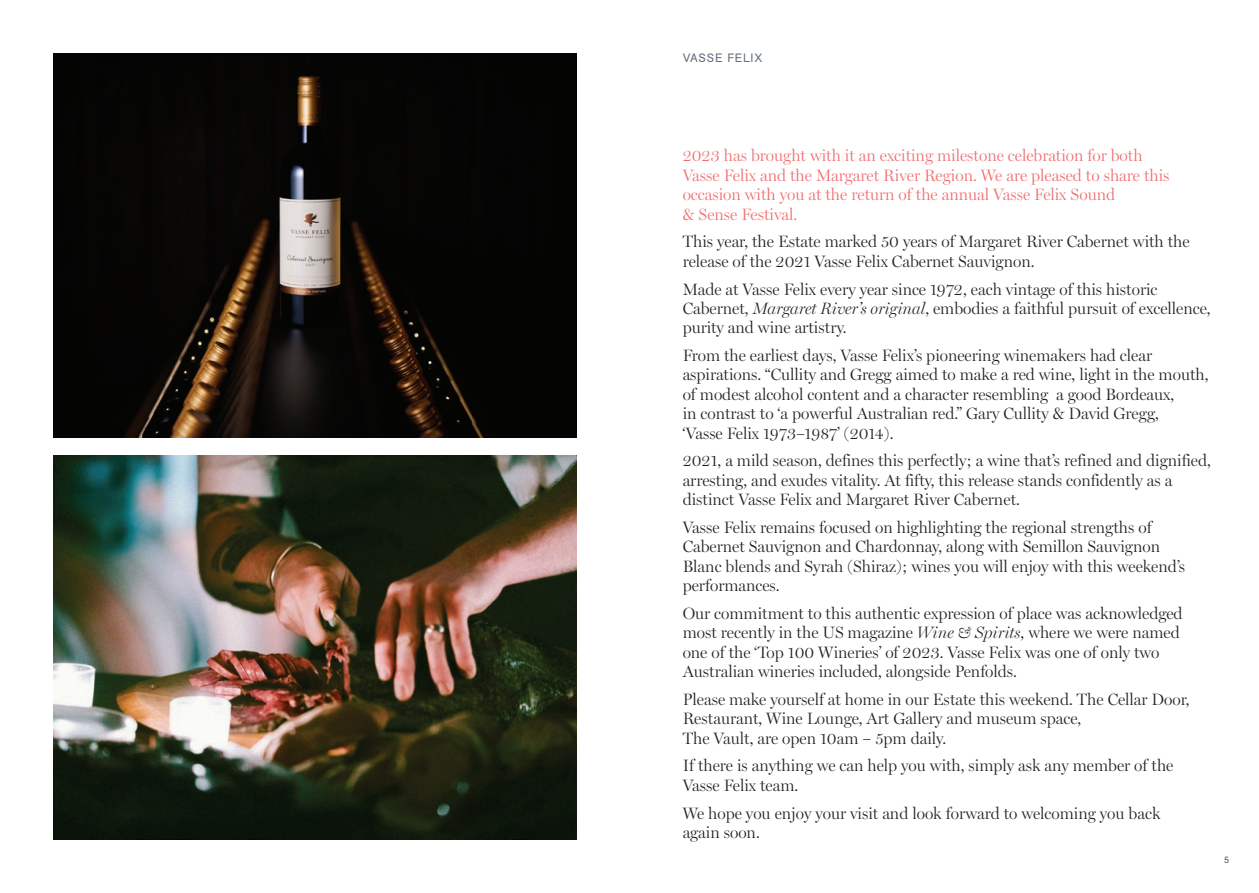
<style>
.page{position:relative;width:1259px;height:893px;background:#fff}
.page>*{position:absolute;margin:0;border:0;box-sizing:border-box;transform-origin:0 0}
.t1{font:300 16.5px/19.4px "Miller Display";color:#231f20}
.t2{font:300 16.5px/19.4px "Miller Display";color:#f16c6e}
.t3{font:12px "AG Book Std";letter-spacing:.07em;color:#65717f}
.t4{font:300 9px "AG Book Std";color:#231f20}
.s1{font-style:italic}
</style>
<div class="page">
<img style="left:53px;top:53px;width:523px;height:385px">
<img style="left:53px;top:455px;width:523px;height:385px">
<p class="t3" style="left:683px;top:51px;width:81px">VASSE FELIX</p>
<p class="t2" style="left:682px;top:146px;width:488px">2023 has brought with it an exciting milestone celebration for both Vasse Felix and the Margaret River Region. We are pleased to share this occasion with you at the return of the annual Vasse Felix Sound<br>&amp; Sense Festival.</p>
<p class="t1" style="left:682px;top:232px;width:508px">This year, the Estate marked 50 years of Margaret River Cabernet with the release of the 2021 Vasse Felix Cabernet Sauvignon.</p>
<p class="t1" style="left:682px;top:279px;width:529px">Made at Vasse Felix every year since 1972, each vintage of this historic<br>Cabernet, <span class="s1">Margaret River’s original</span>, embodies a faithful pursuit of excellence, purity and wine artistry.</p>
<p class="t1" style="left:682px;top:346px;width:527px">From the earliest days, Vasse Felix’s pioneering winemakers had clear aspirations. “Cullity and Gregg aimed to make a red wine, light in the mouth, of modest alcohol content and a character resembling a good Bordeaux,<br>in contrast to ‘a powerful Australian red.” Gary Cullity &amp; David Gregg,<br>‘Vasse Felix 1973–1987’ (2014).</p>
<p class="t1" style="left:682px;top:451px;width:530px">2021, a mild season, defines this perfectly; a wine that’s refined and dignified, arresting, and exudes vitality. At fifty, this release stands confidently as a distinct Vasse Felix and Margaret River Cabernet.</p>
<p class="t1" style="left:682px;top:517px;width:504px">Vasse Felix remains focused on highlighting the regional strengths of Cabernet Sauvignon and Chardonnay, along with Semillon Sauvignon Blanc blends and Syrah (Shiraz); wines you will enjoy with this weekend’s performances.</p>
<p class="t1" style="left:682px;top:603px;width:501px">Our commitment to this authentic expression of place was acknowledged most recently in the US magazine <span class="s1">Wine &amp; Spirits</span>, where we were named one of the ‘Top 100 Wineries’ of 2023. Vasse Felix was one of only two Australian wineries included, alongside Penfolds.</p>
<p class="t1" style="left:682px;top:689px;width:508px">Please make yourself at home in our Estate this weekend. The Cellar Door,<br>Restaurant, Wine Lounge, Art Gallery and museum space,<br>The Vault, are open 10am – 5pm daily.</p>
<p class="t1" style="left:682px;top:756px;width:492px">If there is anything we can help you with, simply ask any member of the<br>Vasse Felix team.</p>
<p class="t1" style="left:682px;top:803px;width:479px">We hope you enjoy your visit and look forward to welcoming you back again soon.</p>
<p class="t4" style="left:1224px;top:855px;width:7px">5</p>
</div>
